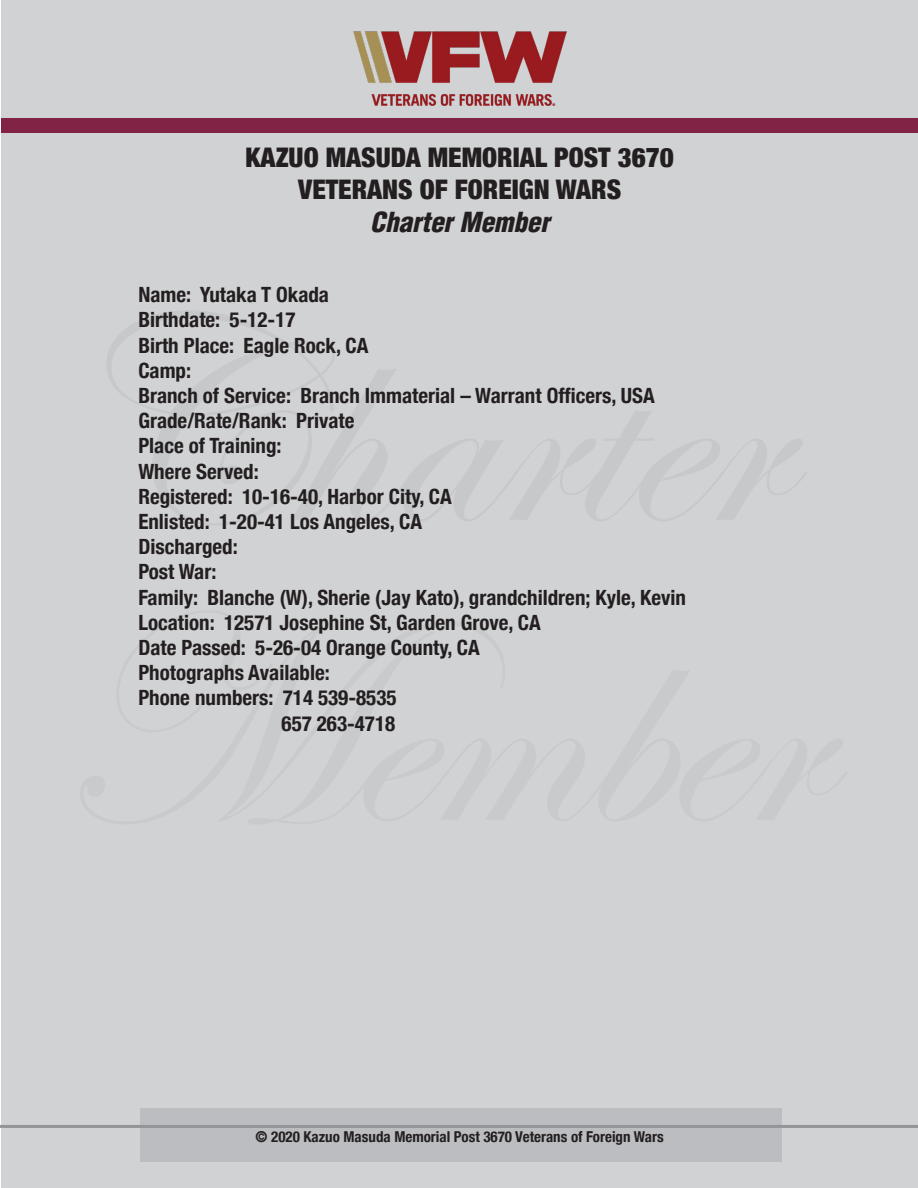
<style>
.page{position:relative;width:918px;height:1188px;background:#fff}
.page>*{position:absolute;margin:0;border:0;box-sizing:border-box;transform-origin:0 0}
.t1{font:900 condensed 27px "Helvetica Neue";color:#231f20}
.t2{font:italic 900 condensed 27px "Helvetica LT Std";color:#231f20}
.t3{font:700 condensed 21px "Helvetica Neue";color:#231f20}
.t4{font:700 condensed 15px "Helvetica Neue";color:#231f20}
</style>
<div class="page">
<div style="left:1px;top:0;width:917px;height:1188px;background:#d1d2d4"></div>
<div style="left:140px;top:1108px;width:641px;height:54px;background:#bcbdc0"></div>
<hr style="left:0;top:1125px;width:918px;height:3px;background:#939598">
<div style="left:1px;top:118px;width:917px;height:15px;background:#812345"></div>
<img style="left:353px;top:32px;width:213px;height:74px">
<p class="t1" style="left:246px;top:135px;width:430px">KAZUO MASUDA MEMORIAL POST 3670</p>
<p class="t1" style="left:298px;top:167px;width:324px">VETERANS OF FOREIGN WARS</p>
<p class="t2" style="left:370px;top:205px;width:181px">Charter Member</p>
<p class="t3" style="left:138px;top:277px;width:192px">Name: Yutaka T Okada</p>
<p class="t3" style="left:138px;top:303px;width:159px">Birthdate: 5-12-17</p>
<p class="t3" style="left:138px;top:328px;width:232px">Birth Place: Eagle Rock, CA</p>
<p class="t3" style="left:138px;top:353px;width:54px">Camp:</p>
<p class="t3" style="left:138px;top:378px;width:518px">Branch of Service: Branch Immaterial – Warrant Officers, USA</p>
<p class="t3" style="left:138px;top:403px;width:218px">Grade/Rate/Rank: Private</p>
<p class="t3" style="left:138px;top:429px;width:145px">Place of Training:</p>
<p class="t3" style="left:138px;top:454px;width:122px">Where Served:</p>
<p class="t3" style="left:138px;top:479px;width:315px">Registered: 10-16-40, Harbor City, CA</p>
<p class="t3" style="left:138px;top:504px;width:285px">Enlisted: 1-20-41 Los Angeles, CA</p>
<p class="t3" style="left:138px;top:529px;width:101px">Discharged:</p>
<p class="t3" style="left:138px;top:555px;width:80px">Post War:</p>
<p class="t3" style="left:138px;top:580px;width:549px">Family: Blanche (W), Sherie (Jay Kato), grandchildren; Kyle, Kevin</p>
<p class="t3" style="left:138px;top:605px;width:404px">Location: 12571 Josephine St, Garden Grove, CA</p>
<p class="t3" style="left:138px;top:630px;width:343px">Date Passed: 5-26-04 Orange County, CA</p>
<p class="t3" style="left:138px;top:655px;width:193px">Photographs Available:</p>
<p class="t3" style="left:138px;top:681px;width:260px">Phone numbers: 714 539-8535</p>
<p class="t3" style="left:282px;top:706px;width:115px">657 263-4718</p>
<p class="t4" style="left:256px;top:1124px;width:410px">© 2020 Kazuo Masuda Memorial Post 3670 Veterans of Foreign Wars</p>
</div>
